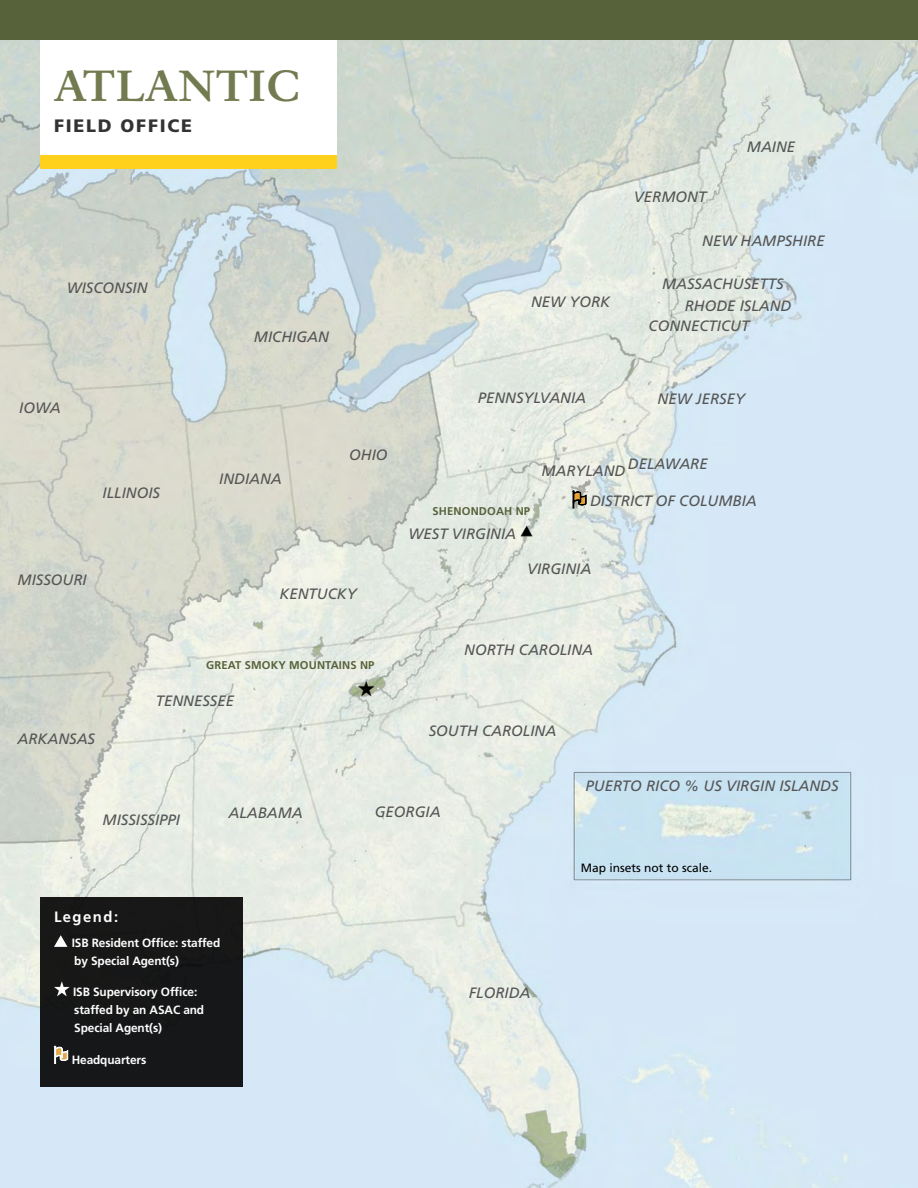
<style>
.page{position:relative;width:918px;height:1188px;background:#fff}
.page>*{position:absolute;margin:0;border:0;box-sizing:border-box;transform-origin:0 0}
.t1{font:700 42.75px "NPS Rawlinson OT";letter-spacing:.01em;color:#727b50;scale:1.04 1}
.t2{font:900 18px "Frutiger";letter-spacing:.1em;color:#333}
.t3{font:italic 15px/22.5px "Frutiger";color:#555}
.t4{font:700 15px "Frutiger";letter-spacing:.1em;color:#fff}
.t5{font:700 12px/18px "Frutiger";letter-spacing:-.01em;color:#fff}
.t6{font:12px "Frutiger";color:#000}
.t7{font:700 11.25px "Frutiger";letter-spacing:.01em;color:#58623a}
</style>
<div class="page">
<div style="left:0;top:0;width:918px;height:40px;background:#58623a"></div>
<img style="left:0;top:40px;width:918px;height:1148px">
<div style="left:40px;top:40px;width:298px;height:115px;background:#fff"></div>
<div style="left:40px;top:155px;width:298px;height:14px;background:#ffd11c"></div>
<div style="left:40px;top:897px;width:203px;height:189px;background:#151717"></div>
<svg style="left:54px;top:935px;width:14px;height:12px"></svg>
<svg style="left:54px;top:981px;width:16px;height:15px"></svg>
<svg style="left:54px;top:1045px;width:14px;height:19px"></svg>
<svg style="left:572px;top:490px;width:15px;height:19px"></svg>
<h2 class="t1" style="left:54px;top:60px;width:238px">ATLANTIC</h2>
<h2 class="t2" style="left:54px;top:115px;width:139px">FIELD OFFICE</h2>
<p class="t3" style="left:67px;top:277px;width:82px">WISCONSIN</p>
<p class="t3" style="left:19px;top:397px;width:43px">IOWA</p>
<p class="t3" style="left:103px;top:482px;width:59px">ILLINOIS</p>
<p class="t3" style="left:18px;top:569px;width:71px">MISSOURI</p>
<p class="t3" style="left:254px;top:326px;width:76px">MICHIGAN</p>
<p class="t3" style="left:219px;top:468px;width:64px">INDIANA</p>
<p class="t3" style="left:349px;top:444px;width:40px">OHIO</p>
<p class="t3" style="left:279px;top:582px;width:79px">KENTUCKY</p>
<p class="t7" style="left:206px;top:658px;width:170px">GREAT SMOKY MOUNTAINS NP</p>
<p class="t3" style="left:18px;top:728px;width:79px">ARKANSAS</p>
<p class="t3" style="left:156px;top:689px;width:80px">TENNESSEE</p>
<p class="t3" style="left:531px;top:290px;width:81px">NEW YORK</p>
<p class="t3" style="left:478px;top:387px;width:110px">PENNSYLVANIA</p>
<p class="t3" style="left:634px;top:185px;width:74px">VERMONT</p>
<p class="t3" style="left:747px;top:135px;width:50px">MAINE</p>
<p class="t3" style="left:702px;top:229px;width:124px">NEW HAMPSHIRE</p>
<p class="t3" style="left:685px;top:272px;width:108px;text-indent:-23px">MASSACHUSETTS<br>RHODE ISLAND</p>
<p class="t3" style="left:649px;top:314px;width:102px">CONNECTICUT</p>
<p class="t3" style="left:658px;top:387px;width:89px">NEW JERSEY</p>
<p class="t7" style="left:433px;top:505px;width:99px">SHENONDOAH NP</p>
<p class="t3" style="left:409px;top:523px;width:109px">WEST VIRGINIA</p>
<p class="t3" style="left:628px;top:452px;width:81px">DELAWARE</p>
<p class="t3" style="left:590px;top:490px;width:168px">DISTRICT OF COLUMBIA</p>
<p class="t3" style="left:542px;top:460px;width:85px">MARYLAND</p>
<p class="t3" style="left:527px;top:557px;width:66px">VIRGINIA</p>
<p class="t3" style="left:464px;top:639px;width:130px">NORTH CAROLINA</p>
<p class="t3" style="left:429px;top:720px;width:129px">SOUTH CAROLINA</p>
<p class="t3" style="left:586px;top:775px;width:255px">PUERTO RICO % US VIRGIN ISLANDS</p>
<p class="t3" style="left:103px;top:809px;width:79px">MISSISSIPPI</p>
<p class="t3" style="left:229px;top:802px;width:76px">ALABAMA</p>
<p class="t4" style="left:54px;top:908px;width:66px">Legend:</p>
<p class="t5" style="left:72px;top:934px;width:150px">ISB Resident Office: staffed by Special Agent(s)</p>
<p class="t5" style="left:73px;top:983px;width:133px">ISB Supervisory Office: staffed by an ASAC and<br>Special Agent(s)</p>
<p class="t5" style="left:72px;top:1051px;width:76px">Headquarters</p>
<p class="t3" style="left:375px;top:801px;width:67px">GEORGIA</p>
<p class="t3" style="left:469px;top:981px;width:63px">FLORIDA</p>
<p class="t6" style="left:581px;top:861px;width:133px">Map insets not to scale.</p>
</div>
